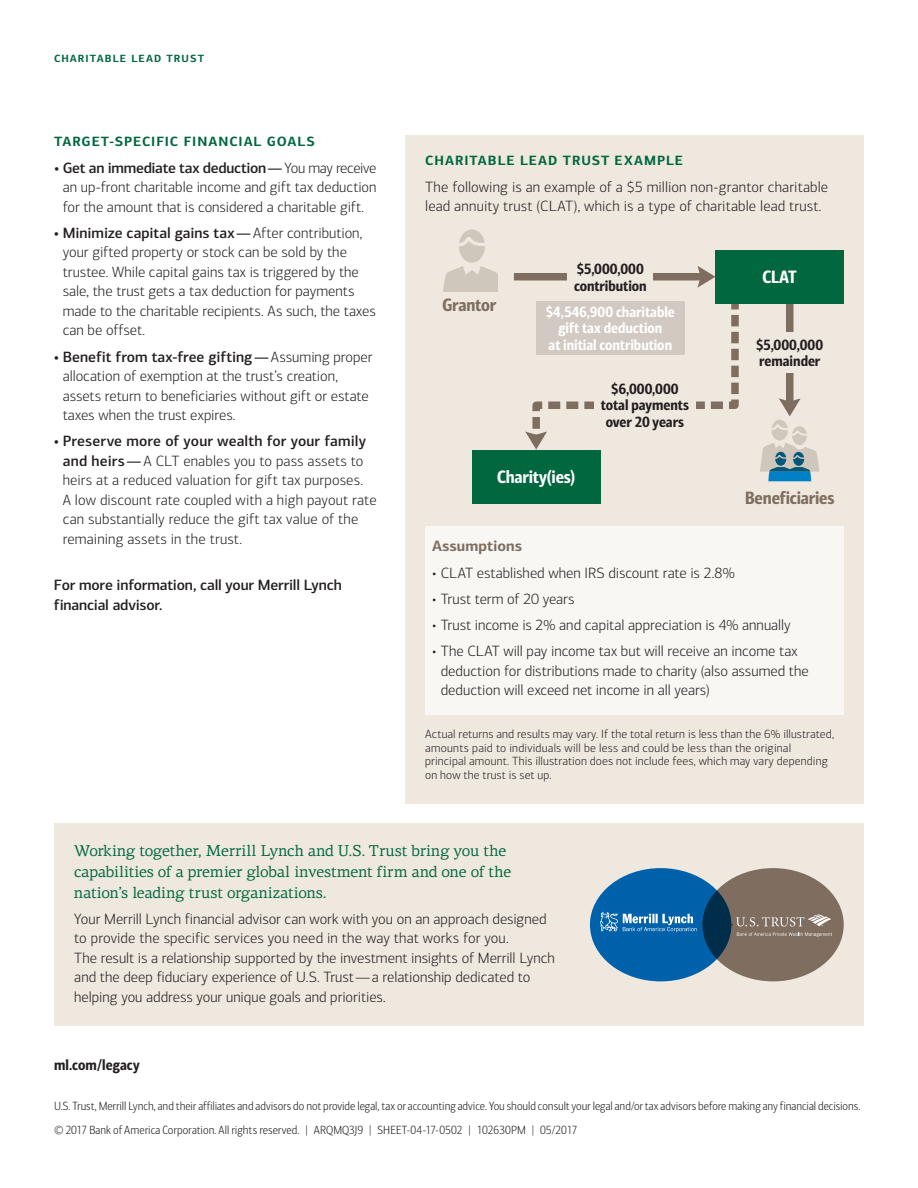
<style>
.page{position:relative;width:918px;height:1188px;background:#fff}
.page>*{position:absolute;margin:0;border:0;box-sizing:border-box;transform-origin:0 0}
.t1{font:18px "Connections Cond Bld";letter-spacing:-.01em;color:#7f6e60}
.t2{font:18px "Connections Cond Bld";letter-spacing:-.01em;color:#fff}
.t3{font:15.75px/21px "Connections Serif";letter-spacing:-.01em;color:#00673e}
.t4{font:300 15px/19.5px "Connections";color:#231f20}
.t5{font:15px/16.5px "Connections Cond Bld";color:#231f20}
.t6{font:15px/16.5px "Connections Cond Bld";letter-spacing:-.005em;color:#fff;text-align:center}
.t7{font:500 15px/19.5px "Connections";letter-spacing:-.01em;color:#231f20}
.t8{font:700 15px "Connections";color:#7f6e60}
.t9{font:700 13.5px "Connections";letter-spacing:.07em;color:#00673e}
.t10{font:300 12px/23.7px "Connections Cond";color:#231f20}
.t11{font:300 12px/13.5px "Connections";letter-spacing:.01em;color:#231f20}
.t12{font:700 10.5px "Connections";letter-spacing:.1em;color:#00673e}
.s1{font-weight:500}
</style>
<div class="page">
<div style="left:54px;top:824px;width:810px;height:202px;background:#eee8df"></div>
<div style="left:405px;top:135px;width:459px;height:668px;background:#eee8df"></div>
<div style="left:425px;top:526px;width:419px;height:190px;background:#f8f7f3"></div>
<div style="left:702px;top:868px;width:142px;height:113px;background:#7f6e60;border-radius:50%"></div>
<div style="left:590px;top:868px;width:141px;height:113px;background:#0061ab;border-radius:50%"></div>
<div style="left:514px;top:273px;width:193px;height:7px;background:#7f6e60"></div>
<svg style="left:697px;top:266px;width:18px;height:22px"></svg>
<div style="left:567px;top:260px;width:86px;height:33px;background:#eee8df"></div>
<svg style="left:525px;top:301px;width:214px;height:149px"></svg>
<div style="left:786px;top:304px;width:7px;height:103px;background:#7f6e60"></div>
<div style="left:749px;top:332px;width:81px;height:41px;background:#eee8df"></div>
<div style="left:715px;top:250px;width:129px;height:54px;background:#00673e"></div>
<div style="left:472px;top:450px;width:128px;height:54px;background:#00673e"></div>
<svg style="left:600px;top:890px;width:232px;height:69px"></svg>
<svg style="left:443px;top:230px;width:55px;height:61px"></svg>
<svg style="left:760px;top:398px;width:59px;height:83px"></svg>
<p class="t12" style="left:54px;top:52px;width:152px">CHARITABLE LEAD TRUST</p>
<p class="t9" style="left:54px;top:133px;width:262px">TARGET-SPECIFIC FINANCIAL GOALS</p>
<p class="t4" style="left:54px;top:158px;width:324px;text-align:center"><span class="s1">• Get an immediate tax deduction—</span>You may receive an up-front charitable income and gift tax deduction for the amount that is considered a charitable gift.</p>
<p class="t4" style="left:63px;top:223px;width:315px;text-indent:-9px"><span class="s1">• Minimize capital gains tax—</span>After contribution, your gifted property or stock can be sold by the trustee. While capital gains tax is triggered by the sale, the trust gets a tax deduction for payments made to the charitable recipients. As such, the taxes can be offset.</p>
<p class="t4" style="left:63px;top:347px;width:311px;text-indent:-9px"><span class="s1">• Benefit from tax-free gifting—</span>Assuming proper allocation of exemption at the trust’s creation, assets return to beneficiaries without gift or estate taxes when the trust expires.</p>
<p class="t4" style="left:63px;top:432px;width:315px;text-indent:-9px"><span class="s1">• Preserve more of your wealth for your family and heirs—</span>A CLT enables you to pass assets to heirs at a reduced valuation for gift tax purposes.<br>A low discount rate coupled with a high payout rate can substantially reduce the gift tax value of the remaining assets in the trust.</p>
<p class="t7" style="left:54px;top:575px;width:289px">For more information, call your Merrill Lynch financial advisor.</p>
<p class="t9" style="left:425px;top:152px;width:259px">CHARITABLE LEAD TRUST EXAMPLE</p>
<p class="t4" style="left:425px;top:177px;width:405px">The following is an example of a $5 million non-grantor charitable lead annuity trust (CLAT), which is a type of charitable lead trust.</p>
<p class="t1" style="left:442px;top:295px;width:55px">Grantor</p>
<p class="t5" style="left:574px;top:261px;width:74px">$5,000,000 contribution</p>
<p class="t6" style="left:546px;top:304px;width:130px">$4,546,900 charitable gift tax deduction<br>at initial contribution</p>
<p class="t5" style="left:601px;top:380px;width:90px;text-align:center">$6,000,000 total payments over 20 years</p>
<p class="t2" style="left:497px;top:467px;width:80px">Charity(ies)</p>
<p class="t2" style="left:763px;top:267px;width:36px">CLAT</p>
<p class="t5" style="left:756px;top:336px;width:68px">$5,000,000 remainder</p>
<p class="t1" style="left:745px;top:487px;width:91px">Beneficiaries</p>
<p class="t8" style="left:432px;top:537px;width:92px">Assumptions</p>
<p class="t4" style="left:432px;top:563px;width:304px">• CLAT established when IRS discount rate is 2.8%</p>
<p class="t4" style="left:432px;top:589px;width:144px">• Trust term of 20 years</p>
<p class="t4" style="left:432px;top:615px;width:360px">• Trust income is 2% and capital appreciation is 4% annually</p>
<p class="t4" style="left:441px;top:642px;width:370px;text-indent:-9px">• The CLAT will pay income tax but will receive an income tax deduction for distributions made to charity (also assumed the deduction will exceed net income in all years)</p>
<p class="t11" style="left:425px;top:727px;width:410px">Actual returns and results may vary. If the total return is less than the 6% illustrated, amounts paid to individuals will be less and could be less than the original principal amount. This illustration does not include fees, which may vary depending on how the trust is set up.</p>
<p class="t3" style="left:74px;top:840px;width:439px">Working together, Merrill Lynch and U.S. Trust bring you the capabilities of a premier global investment firm and one of the nation’s leading trust organizations.</p>
<p class="t4" style="left:74px;top:909px;width:482px">Your Merrill Lynch financial advisor can work with you on an approach designed to provide the specific services you need in the way that works for you.<br>The result is a relationship supported by the investment insights of Merrill Lynch and the deep fiduciary experience of U.S. Trust—a relationship dedicated to helping you address your unique goals and priorities.</p>
<p class="t5" style="left:54px;top:1057px;width:88px">ml.com/legacy</p>
<p class="t10" style="left:54px;top:1095px;width:808px">U.S. Trust, Merrill Lynch, and their affiliates and advisors do not provide legal, tax or accounting advice. You should consult your legal and/or tax advisors before making any financial decisions. © 2017 Bank of America Corporation. All rights reserved. | ARQMQ3J9 | SHEET-04-17-0502 | 102630PM | 05/2017</p>
</div>
